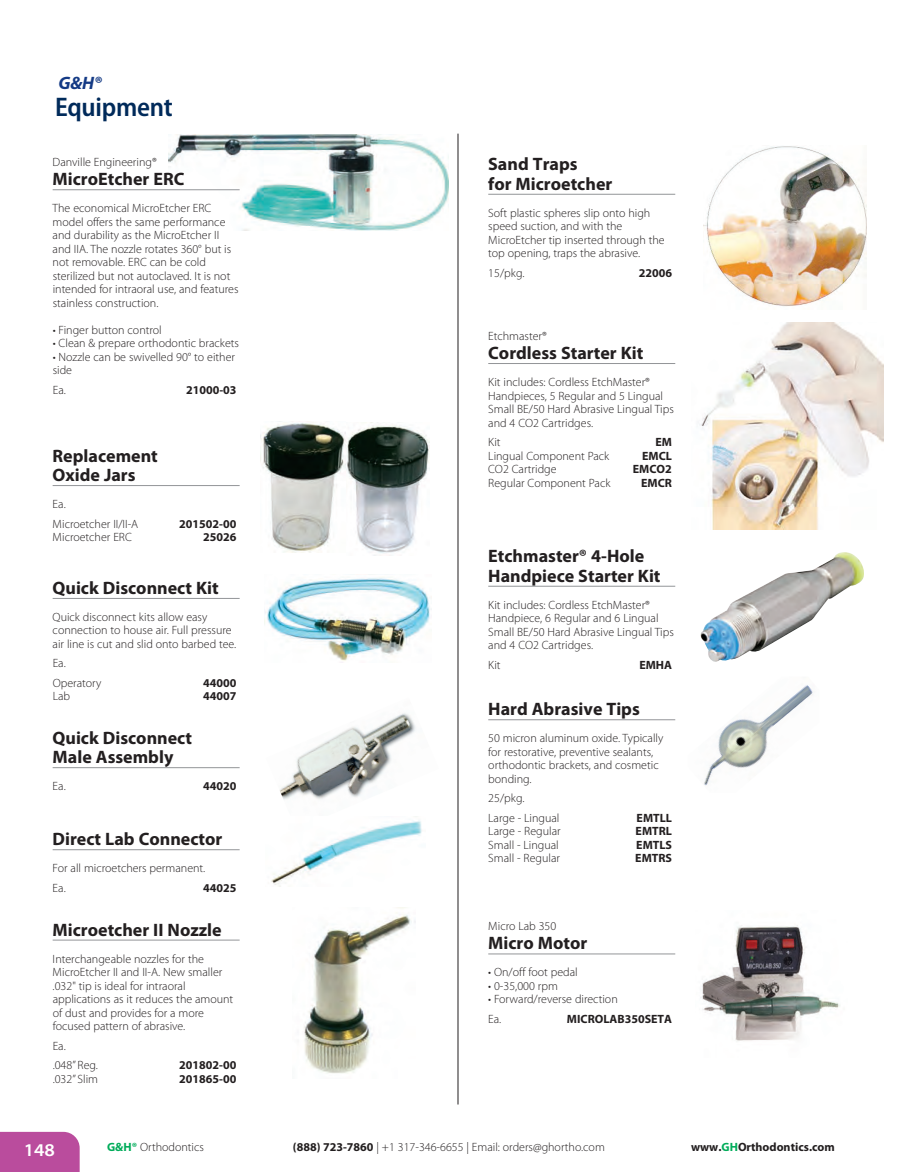
<style>
.page{position:relative;width:916px;height:1172px;background:#fff}
.page>*{position:absolute;margin:0;border:0;box-sizing:border-box;transform-origin:0 0}
.t1{font:600 semi-condensed 27px "Myriad Pro";letter-spacing:-.01em;color:#002a5a}
.t2{font:700 18px/19.5px "Myriad Pro";color:#231f20}
.t3{font:italic 700 18px "Myriad Pro";color:#143a85}
.t4{font:600 semi-expanded 18px "Myriad Pro";color:#fff}
.t5{font:300 12px/13.5px "Myriad Pro";color:#231f20}
.t6{font:700 12px "Myriad Pro";color:#231f20}
.s1{font-weight:700;color:#00ac5a}
.s2{font-weight:700}
.s3{color:#00ac5a}
</style>
<div class="page">
<hr style="left:457px;top:134px;width:1px;height:970px;background:#231f20">
<img style="left:169px;top:135px;width:279px;height:95px">
<hr style="left:53px;top:189px;width:186px;height:1px;background:#939598">
<img style="left:260px;top:421px;width:85px;height:132px">
<hr style="left:53px;top:485px;width:186px;height:1px;background:#939598">
<img style="left:346px;top:422px;width:83px;height:131px">
<img style="left:264px;top:574px;width:166px;height:87px">
<hr style="left:53px;top:598px;width:186px;height:1px;background:#939598">
<img style="left:280px;top:713px;width:136px;height:87px">
<hr style="left:53px;top:767px;width:186px;height:1px;background:#939598">
<img style="left:271px;top:820px;width:151px;height:66px">
<hr style="left:53px;top:849px;width:186px;height:1px;background:#939598">
<hr style="left:53px;top:940px;width:186px;height:1px;background:#939598">
<img style="left:304px;top:907px;width:111px;height:167px">
<hr style="left:488px;top:194px;width:187px;height:1px;background:#939598">
<img style="left:703px;top:146px;width:162px;height:161px">
<hr style="left:488px;top:363px;width:187px;height:1px;background:#939598">
<img style="left:699px;top:322px;width:184px;height:207px">
<img style="left:700px;top:552px;width:163px;height:110px">
<img style="left:704px;top:685px;width:109px;height:101px">
<hr style="left:488px;top:586px;width:187px;height:1px;background:#939598">
<hr style="left:488px;top:719px;width:187px;height:1px;background:#939598">
<hr style="left:488px;top:953px;width:187px;height:1px;background:#939598">
<img style="left:700px;top:925px;width:140px;height:116px">
<div style="left:0;top:1132px;width:80px;height:40px;background:#ba4c9d"></div>
<h2 class="t3" style="left:58px;top:76px;width:44px">G&amp;H®</h2>
<h1 class="t1" style="left:55px;top:97px;width:119px">Equipment</h1>
<p class="t5" style="left:53px;top:156px;width:106px">Danville Engineering®</p>
<h2 class="t2" style="left:53px;top:171px;width:133px">MicroEtcher ERC</h2>
<p class="t5" style="left:53px;top:202px;width:187px">The economical MicroEtcher ERC model offers the same performance and durability as the MicroEtcher II and IIA. The nozzle rotates 360° but is not removable. ERC can be cold sterilized but not autoclaved. It is not intended for intraoral use, and features stainless construction.</p>
<p class="t5" style="left:53px;top:324px;width:111px">• Finger button control</p>
<p class="t5" style="left:53px;top:337px;width:188px">• Clean &amp; prepare orthodontic brackets</p>
<p class="t5" style="left:53px;top:351px;width:184px">• Nozzle can be swivelled 90° to either side</p>
<p class="t5" style="left:53px;top:384px;width:15px">Ea.</p>
<p class="t6" style="left:186px;top:385px;width:52px">21000-03</p>
<h2 class="t2" style="left:53px;top:447px;width:107px">Replacement<br>Oxide Jars</h2>
<p class="t5" style="left:53px;top:495px;width:87px;line-height:19.5px">Ea.<br>Microetcher II/II-A</p>
<p class="t6" style="left:179px;top:519px;width:59px">201502-00</p>
<p class="t5" style="left:53px;top:531px;width:81px">Microetcher ERC</p>
<p class="t6" style="left:203px;top:532px;width:35px">25026</p>
<h2 class="t2" style="left:53px;top:579px;width:167px">Quick Disconnect Kit</h2>
<p class="t5" style="left:53px;top:611px;width:185px">Quick disconnect kits allow easy connection to house air. Full pressure air line is cut and slid onto barbed tee.</p>
<p class="t5" style="left:53px;top:654px;width:50px;line-height:19.5px">Ea.<br>Operatory</p>
<p class="t6" style="left:203px;top:678px;width:35px">44000</p>
<p class="t5" style="left:53px;top:690px;width:19px">Lab</p>
<p class="t6" style="left:203px;top:692px;width:35px">44007</p>
<h2 class="t2" style="left:53px;top:729px;width:141px">Quick Disconnect<br>Male Assembly</h2>
<p class="t5" style="left:53px;top:780px;width:15px">Ea.</p>
<p class="t6" style="left:203px;top:781px;width:35px">44020</p>
<h2 class="t2" style="left:53px;top:831px;width:171px">Direct Lab Connector</h2>
<p class="t5" style="left:53px;top:859px;width:154px;line-height:19.5px">For all microetchers permanent.<br>Ea.</p>
<p class="t6" style="left:203px;top:883px;width:35px">44025</p>
<h2 class="t2" style="left:53px;top:921px;width:171px">Microetcher II Nozzle</h2>
<p class="t5" style="left:53px;top:953px;width:182px">Interchangeable nozzles for the MicroEtcher II and II-A. New smaller .032" tip is ideal for intraoral applications as it reduces the amount of dust and provides for a more focused pattern of abrasive.</p>
<p class="t5" style="left:53px;top:1037px;width:47px;line-height:19.5px">Ea.<br>.048” Reg.</p>
<p class="t6" style="left:179px;top:1060px;width:59px">201802-00</p>
<p class="t5" style="left:53px;top:1073px;width:47px">.032” Slim</p>
<p class="t6" style="left:179px;top:1074px;width:59px">201865-00</p>
<h2 class="t2" style="left:488px;top:156px;width:125px">Sand Traps<br>for Microetcher</h2>
<p class="t5" style="left:488px;top:207px;width:178px">Soft plastic spheres slip onto high speed suction, and with the MicroEtcher tip inserted through the top opening, traps the abrasive.</p>
<p class="t5" style="left:488px;top:267px;width:38px">15/pkg.</p>
<p class="t6" style="left:638px;top:268px;width:35px">22006</p>
<p class="t5" style="left:488px;top:330px;width:60px">Etchmaster®</p>
<h2 class="t2" style="left:488px;top:345px;width:156px">Cordless Starter Kit</h2>
<p class="t5" style="left:488px;top:376px;width:187px">Kit includes: Cordless EtchMaster® Handpieces, 5 Regular and 5 Lingual Small BE/50 Hard Abrasive Lingual Tips and 4 CO2 Cartridges.</p>
<p class="t5" style="left:488px;top:436px;width:14px">Kit</p>
<p class="t6" style="left:655px;top:437px;width:18px">EM</p>
<p class="t5" style="left:488px;top:450px;width:122px">Lingual Component Pack</p>
<p class="t6" style="left:642px;top:451px;width:31px">EMCL</p>
<p class="t5" style="left:488px;top:463px;width:70px">CO2 Cartridge</p>
<p class="t6" style="left:632px;top:464px;width:40px">EMCO2</p>
<p class="t5" style="left:488px;top:477px;width:124px">Regular Component Pack</p>
<p class="t6" style="left:641px;top:478px;width:32px">EMCR</p>
<h2 class="t2" style="left:488px;top:548px;width:174px">Etchmaster® 4-Hole<br>Handpiece Starter Kit</h2>
<p class="t5" style="left:488px;top:599px;width:187px">Kit includes: Cordless EtchMaster®<br>Handpiece, 6 Regular and 6 Lingual<br>Small BE/50 Hard Abrasive Lingual Tips and 4 CO2 Cartridges.</p>
<p class="t5" style="left:488px;top:659px;width:14px">Kit</p>
<p class="t6" style="left:639px;top:660px;width:34px">EMHA</p>
<h2 class="t2" style="left:488px;top:701px;width:153px">Hard Abrasive Tips</h2>
<p class="t5" style="left:488px;top:732px;width:177px">50 micron aluminum oxide. Typically for restorative, preventive sealants, orthodontic brackets, and cosmetic bonding.</p>
<p class="t5" style="left:488px;top:789px;width:73px;line-height:19.5px">25/pkg.<br>Large - Lingual</p>
<p class="t6" style="left:636px;top:813px;width:37px">EMTLL</p>
<p class="t5" style="left:488px;top:825px;width:74px">Large - Regular</p>
<p class="t6" style="left:635px;top:827px;width:38px">EMTRL</p>
<p class="t5" style="left:488px;top:839px;width:72px">Small - Lingual</p>
<p class="t6" style="left:636px;top:840px;width:37px">EMTLS</p>
<p class="t5" style="left:488px;top:852px;width:73px">Small - Regular</p>
<p class="t6" style="left:635px;top:854px;width:38px">EMTRS</p>
<p class="t5" style="left:488px;top:920px;width:69px">Micro Lab 350</p>
<h2 class="t2" style="left:488px;top:935px;width:100px">Micro Motor</h2>
<p class="t5" style="left:488px;top:966px;width:91px">• On/off foot pedal</p>
<p class="t5" style="left:488px;top:980px;width:71px">• 0-35,000 rpm</p>
<p class="t5" style="left:488px;top:990px;width:131px;line-height:19.5px">• Forward/reverse direction<br>Ea.</p>
<p class="t6" style="left:566px;top:1014px;width:106px">MICROLAB350SETA</p>
<h2 class="t4" style="left:24px;top:1143px;width:33px">148</h2>
<p class="t5" style="left:107px;top:1141px;width:98px"><span class="s1">G&amp;H®</span> Orthodontics</p>
<p class="t5" style="left:293px;top:1141px;width:313px"><span class="s2">(888) 723-7860</span> | +1 317-346-6655 | Email: orders@ghortho.com</p>
<p class="t6" style="left:690px;top:1143px;width:145px">www.<span class="s3">GH</span>Orthodontics.com</p>
</div>
